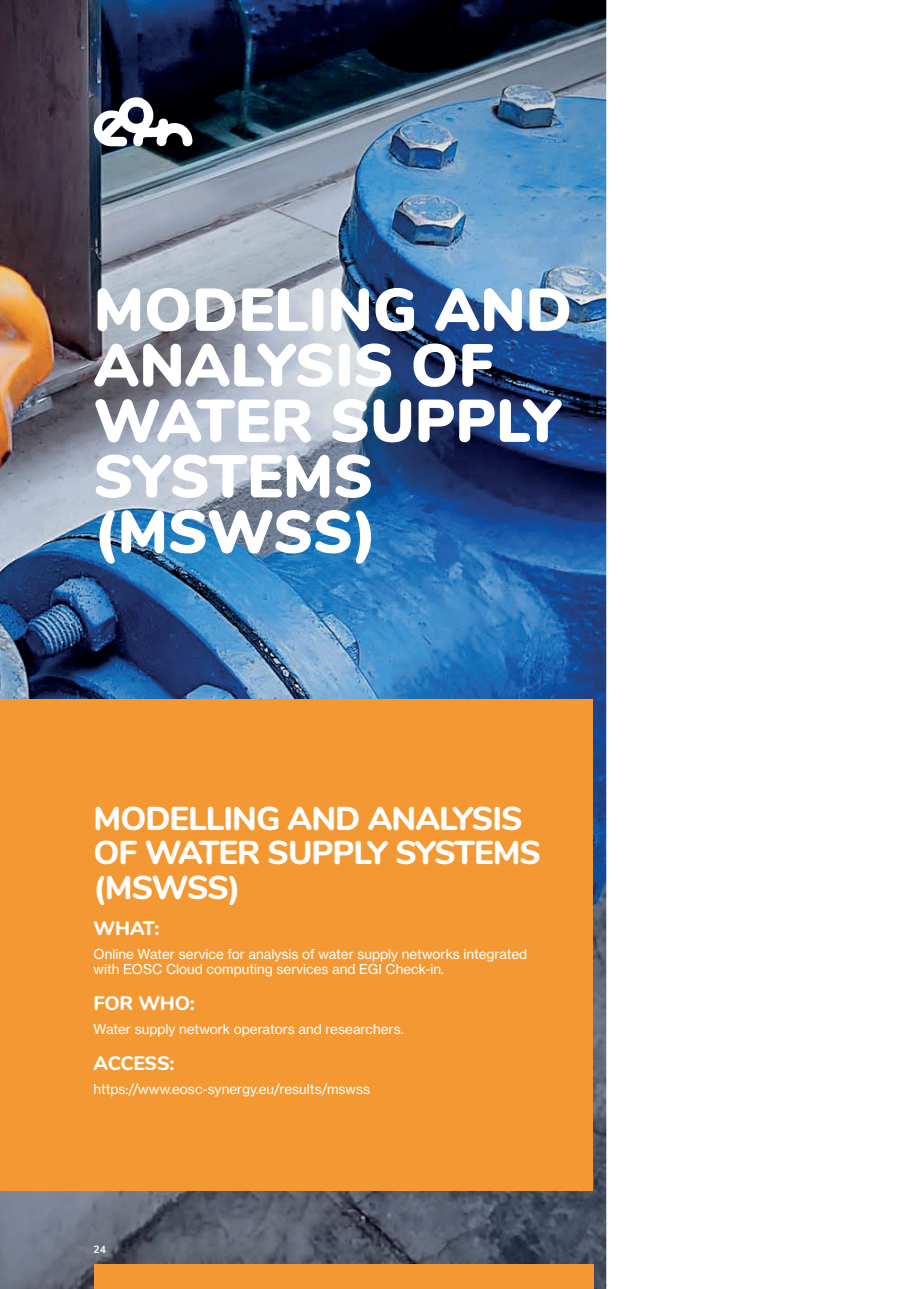
<style>
.page{position:relative;width:919px;height:1289px;background:#fff}
.page>*{position:absolute;margin:0;border:0;box-sizing:border-box;transform-origin:0 0}
.t1{font:900 60px/55.5px "Nunito";color:#fff}
.t2{font:800 33px/34.5px "Nunito";letter-spacing:-.03em;color:#fff}
.t3{font:800 19.5px "Nunito";letter-spacing:-.01em;color:#fff}
.t4{font:13.5px/15px "N Haas Grotesk TX Pro 55 Rg";color:#fff}
.t5{font:700 10.5px "Nunito";color:#fff}
</style>
<div class="page">
<img style="left:0;top:0;width:606px;height:1288px">
<div style="left:94px;top:1264px;width:499px;height:24px;background:#f39833"></div>
<div style="left:0;top:699px;width:592px;height:491px;background:#f39833"></div>
<img style="left:94px;top:98px;width:99px;height:49px">
<h1 class="t1" style="left:94px;top:279px;width:480px">MODELING AND<br>ANALYSIS OF<br>WATER SUPPLY<br>SYSTEMS (MSWSS)</h1>
<h2 class="t2" style="left:94px;top:798px;width:449px">MODELLING AND ANALYSIS<br>OF WATER SUPPLY SYSTEMS (MSWSS)</h2>
<h3 class="t3" style="left:94px;top:913px;width:68px">WHAT:</h3>
<p class="t4" style="left:94px;top:946px;width:435px">Online Water service for analysis of water supply networks integrated with EOSC Cloud computing services and EGI Check-in.</p>
<h3 class="t3" style="left:94px;top:988px;width:103px">FOR WHO:</h3>
<p class="t4" style="left:94px;top:1021px;width:311px">Water supply network operators and researchers.</p>
<h3 class="t3" style="left:94px;top:1048px;width:83px">ACCESS:</h3>
<p class="t4" style="left:94px;top:1081px;width:278px">https://www.eosc-synergy.eu/results/mswss</p>
<p class="t5" style="left:94px;top:1241px;width:14px">24</p>
</div>
